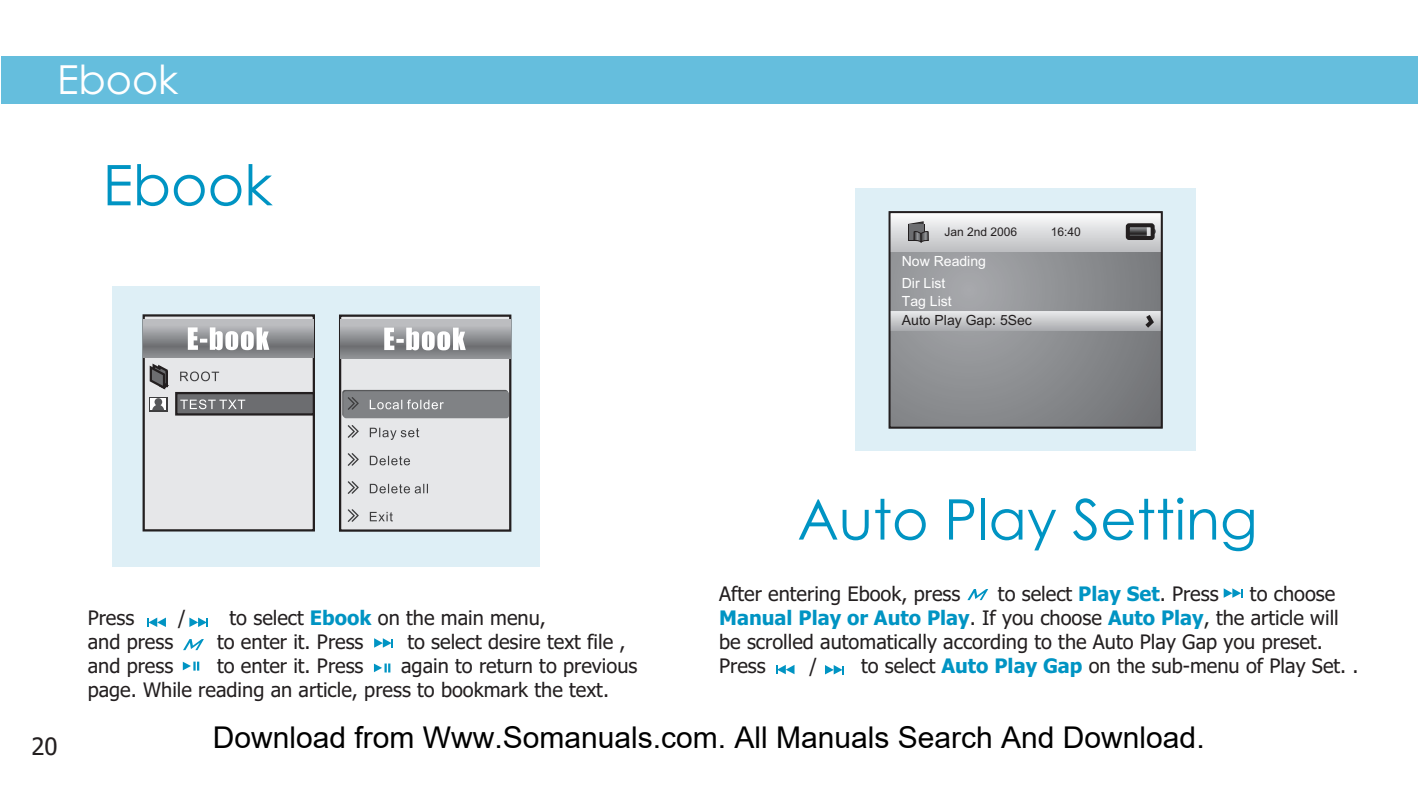
<style>
.page{position:relative;width:1418px;height:794px;background:#fff}
.page>*{position:absolute;margin:0;border:0;box-sizing:border-box;transform-origin:0 0}
.t1{font:56px "Century Gothic";color:#0094c3}
.t2{font:40px "Century Gothic";color:#fff}
.t3{font:30px "Arial";color:#000}
.t4{font:24px "Tahoma";color:#231f20}
.t5{font:20px/24px "Tahoma";color:#231f20}
.t6{font:14px/18px "Arial Greek";color:#fff}
.t7{font:14px "Arial Greek";color:#231f20}
.t8{font:12px "Arial Greek";color:#231f20}
.s1{font-weight:700;color:#0094c3}
</style>
<div class="page">
<div style="left:1px;top:56px;width:1416px;height:48px;background:#65bedd"></div>
<div style="left:113px;top:286px;width:427px;height:281px;background:#deeff6"></div>
<div style="left:855px;top:189px;width:340px;height:262px;background:#deeff6"></div>
<svg style="left:891px;top:251px;width:268px;height:174px;background:#8d8f92"></svg>
<div style="left:889px;top:212px;width:272px;height:39px;background:linear-gradient(to bottom,#fdfefe,#bdbfc1)"></div>
<svg style="left:891px;top:312px;width:268px;height:18px;background:#c9cacc"></svg>
<div style="left:888px;top:211px;width:274px;height:217px;border:2px solid #231f20"></div>
<svg style="left:908px;top:221px;width:21px;height:23px"></svg>
<svg style="left:1141px;top:310px;width:15px;height:22px"></svg>
<svg style="left:1130px;top:228px;width:16px;height:7px"></svg>
<div style="left:1125px;top:223px;width:29px;height:17px;border:4px solid #231f20"></div>
<svg style="left:147px;top:617px;width:19px;height:10px"></svg>
<svg style="left:189px;top:617px;width:19px;height:10px"></svg>
<svg style="left:374px;top:638px;width:18px;height:9px"></svg>
<svg style="left:1223px;top:588px;width:19px;height:10px"></svg>
<svg style="left:374px;top:663px;width:16px;height:9px"></svg>
<svg style="left:183px;top:661px;width:16px;height:9px"></svg>
<svg style="left:776px;top:665px;width:18px;height:9px"></svg>
<svg style="left:825px;top:665px;width:18px;height:9px"></svg>
<svg style="left:339px;top:314px;width:173px;height:218px"></svg>
<svg style="left:142px;top:314px;width:173px;height:218px"></svg>
<svg style="left:183px;top:639px;width:21px;height:11px"></svg>
<svg style="left:967px;top:589px;width:21px;height:11px"></svg>
<h2 class="t2" style="left:57px;top:64px;width:123px">Ebook</h2>
<h1 class="t1" style="left:103px;top:163px;width:171px">Ebook</h1>
<p class="t8" style="left:944px;top:227px;width:74px">Jan 2nd 2006</p>
<p class="t6" style="left:901px;top:253px;width:86px">Now Reading</p>
<p class="t6" style="left:901px;top:276px;width:51px">Dir List<br>Tag List</p>
<p class="t7" style="left:901px;top:314px;width:132px">Auto Play Gap: 5Sec</p>
<p class="t8" style="left:1050px;top:227px;width:32px">16:40</p>
<p class="t4" style="left:31px;top:736px;width:28px">20</p>
<h1 class="t1" style="left:797px;top:497px;width:462px">Auto Play Setting</h1>
<p class="t5" style="left:719px;top:583px;width:243px">After entering Ebook, press</p>
<p class="t5" style="left:997px;top:583px;width:222px">to select <span class="s1">Play Set</span>. Press</p>
<p class="t5" style="left:719px;top:583px;width:621px;text-indent:531px">to choose <span class="s1">Manual Play or Auto Play</span>. If you choose <span class="s1">Auto Play</span>, the article will be scrolled automatically according to the Auto Play Gap you preset.<br>Press</p>
<p class="t5" style="left:88px;top:607px;width:48px">Press</p>
<p class="t5" style="left:178px;top:607px;width:9px">/</p>
<p class="t5" style="left:229px;top:607px;width:318px">to select <span class="s1">Ebook</span> on the main menu,</p>
<p class="t5" style="left:88px;top:631px;width:87px">and press</p>
<p class="t5" style="left:217px;top:631px;width:148px">to enter it. Press</p>
<p class="t5" style="left:407px;top:631px;width:220px">to select desire text file ,</p>
<p class="t5" style="left:88px;top:655px;width:87px">and press</p>
<p class="t5" style="left:217px;top:655px;width:148px">to enter it. Press</p>
<p class="t5" style="left:809px;top:655px;width:9px">/</p>
<p class="t5" style="left:861px;top:655px;width:499px">to select <span class="s1">Auto Play Gap</span> on the sub-menu of Play Set. .</p>
<p class="t5" style="left:88px;top:655px;width:551px;text-indent:313px">again to return to previous page. While reading an article, press to bookmark the text.</p>
<h3 class="t3" style="left:213px;top:720px;width:993px">Download from Www.Somanuals.com. All Manuals Search And Download.</h3>
</div>
